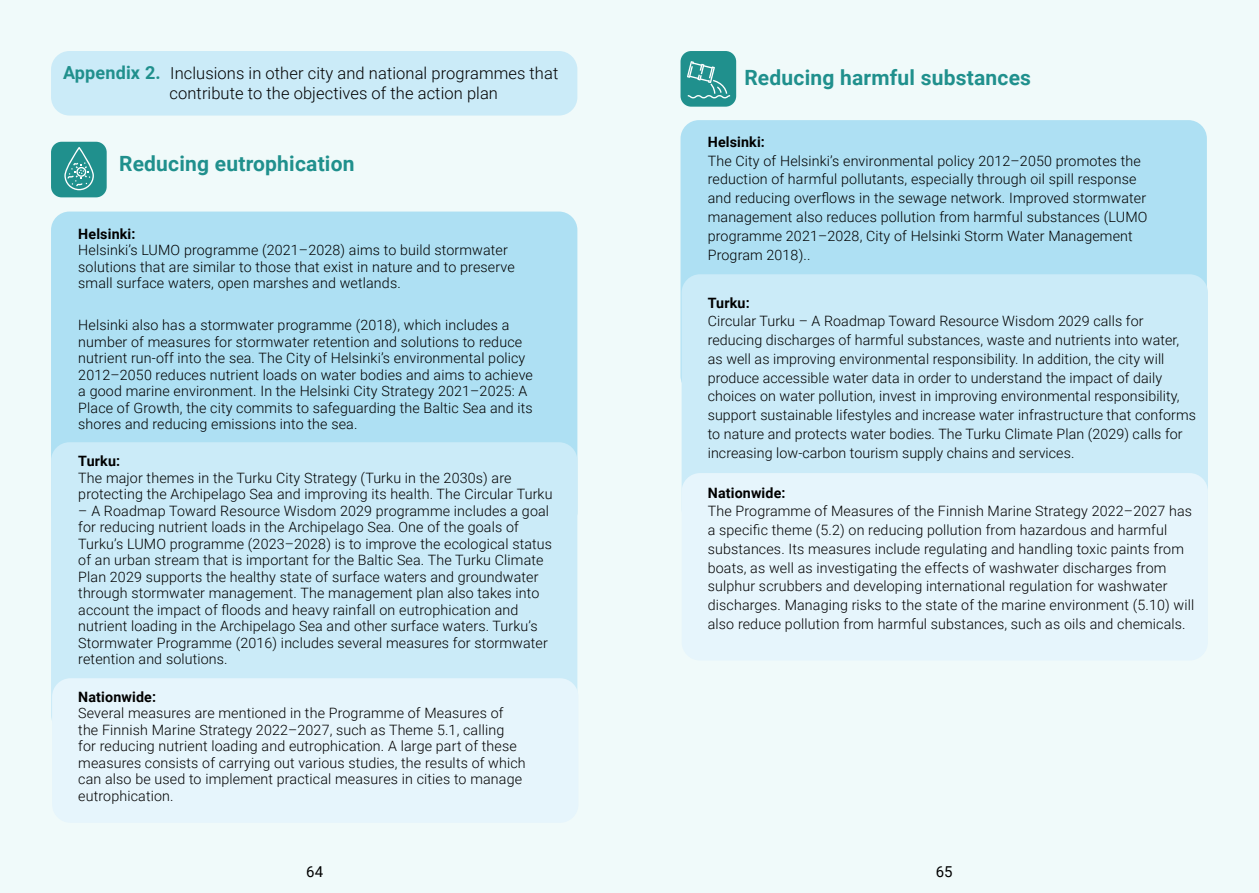
<style>
.page{position:relative;width:1259px;height:893px;background:#fff}
.page>*{position:absolute;margin:0;border:0;box-sizing:border-box;transform-origin:0 0}
.Leipis_light{font:700 21px "Roboto";letter-spacing:.01em;color:#20908d}
.Otsikko_H2{font:300 16.5px/19.5px "Roboto";letter-spacing:.005em;color:#000}
.t1{font:15px "Roboto";color:#000}
.Leipis_light-2{font:300 14.25px/16.5px "Roboto";letter-spacing:.01em;color:#000}
.s1{font-weight:700;font-size:18px;color:#20908d}
.s2{font-weight:700}
</style>
<div class="page">
<div style="left:0;top:0;width:631px;height:893px;background:#f0fafa"></div>
<div style="left:51px;top:51px;width:526px;height:65px;background:#cbebf8;border-radius:18px"></div>
<div style="left:51px;top:212px;width:526px;height:318px;background:#aee0f3;border-radius:18px"></div>
<div style="left:51px;top:442px;width:526px;height:291px;background:#cbebf8;border-radius:18px"></div>
<div style="left:52px;top:678px;width:526px;height:145px;background:#e6f5fc;border-radius:18px"></div>
<div style="left:51px;top:142px;width:56px;height:55px;background:#20908d;border-radius:11px"></div>
<svg style="left:64px;top:147px;width:30px;height:43px"></svg>
<div style="left:629px;top:0;width:630px;height:893px;background:#f0fafa"></div>
<div style="left:680px;top:120px;width:526px;height:274px;background:#aee0f3;border-radius:18px"></div>
<div style="left:681px;top:274px;width:527px;height:253px;background:#cbebf8;border-radius:18px"></div>
<div style="left:681px;top:473px;width:527px;height:187px;background:#e6f5fc;border-radius:18px"></div>
<div style="left:680px;top:51px;width:56px;height:56px;background:#20908d;border-radius:11px"></div>
<svg style="left:687px;top:61px;width:43px;height:37px"></svg>
<h2 class="Otsikko_H2" style="left:170px;top:63px;width:390px;text-indent:-106px"><span class="s1">Appendix 2.</span> Inclusions in other city and national programmes that contribute to the objectives of the action plan</h2>
<p class="Leipis_light" style="left:119px;top:149px;width:237px">Reducing eutrophication</p>
<p class="Leipis_light-2" style="left:78px;top:225px;width:438px"><span class="s2">Helsinki:<br></span>Helsinki’s LUMO programme (2021–2028) aims to build stormwater solutions that are similar to those that exist in nature and to preserve small surface waters, open marshes and wetlands.</p>
<p class="Leipis_light-2" style="left:78px;top:316px;width:456px">Helsinki also has a stormwater programme (2018), which includes a number of measures for stormwater retention and solutions to reduce nutrient run-off into the sea. The City of Helsinki’s environmental policy 2012–2050 reduces nutrient loads on water bodies and aims to achieve a good marine environment. In the Helsinki City Strategy 2021–2025: A Place of Growth, the city commits to safeguarding the Baltic Sea and its shores and reducing emissions into the sea.</p>
<p class="Leipis_light-2" style="left:78px;top:452px;width:476px"><span class="s2">Turku:<br></span>The major themes in the Turku City Strategy (Turku in the 2030s) are protecting the Archipelago Sea and improving its health. The Circular Turku</p>
<p class="Leipis_light-2" style="left:78px;top:502px;width:475px">– A Roadmap Toward Resource Wisdom 2029 programme includes a goal for reducing nutrient loads in the Archipelago Sea. One of the goals of Turku’s LUMO programme (2023–2028) is to improve the ecological status of an urban stream that is important for the Baltic Sea. The Turku Climate Plan 2029 supports the healthy state of surface waters and groundwater through stormwater management. The management plan also takes into account the impact of floods and heavy rainfall on eutrophication and nutrient loading in the Archipelago Sea and other surface waters. Turku’s Stormwater Programme (2016) includes several measures for stormwater retention and solutions.</p>
<p class="Leipis_light-2" style="left:78px;top:688px;width:449px"><span class="s2">Nationwide:<br></span>Several measures are mentioned in the Programme of Measures of the Finnish Marine Strategy 2022–2027, such as Theme 5.1, calling<br>for reducing nutrient loading and eutrophication. A large part of these measures consists of carrying out various studies, the results of which can also be used to implement practical measures in cities to manage eutrophication.</p>
<p class="Leipis_light" style="left:744px;top:63px;width:288px">Reducing harmful substances</p>
<p class="Leipis_light-2" style="left:708px;top:132px;width:441px;line-height:18.8px"><span class="s2">Helsinki:<br></span>The City of Helsinki’s environmental policy 2012–2050 promotes the reduction of harmful pollutants, especially through oil spill response and reducing overflows in the sewage network. Improved stormwater management also reduces pollution from harmful substances (LUMO programme 2021–2028, City of Helsinki Storm Water Management Program 2018)..</p>
<p class="Leipis_light-2" style="left:708px;top:293px;width:490px;line-height:18.8px"><span class="s2">Turku:<br></span>Circular Turku – A Roadmap Toward Resource Wisdom 2029 calls for reducing discharges of harmful substances, waste and nutrients into water, as well as improving environmental responsibility. In addition, the city will produce accessible water data in order to understand the impact of daily choices on water pollution, invest in improving environmental responsibility, support sustainable lifestyles and increase water infrastructure that conforms to nature and protects water bodies. The Turku Climate Plan (2029) calls for increasing low-carbon tourism supply chains and services.</p>
<p class="Leipis_light-2" style="left:708px;top:483px;width:488px;line-height:18.8px"><span class="s2">Nationwide:<br></span>The Programme of Measures of the Finnish Marine Strategy 2022–2027 has a specific theme (5.2) on reducing pollution from hazardous and harmful substances. Its measures include regulating and handling toxic paints from boats, as well as investigating the effects of washwater discharges from sulphur scrubbers and developing international regulation for washwater discharges. Managing risks to the state of the marine environment (5.10) will also reduce pollution from harmful substances, such as oils and chemicals.</p>
<p class="t1" style="left:306px;top:861px;width:18px">64</p>
<p class="t1" style="left:936px;top:861px;width:18px">65</p>
</div>
